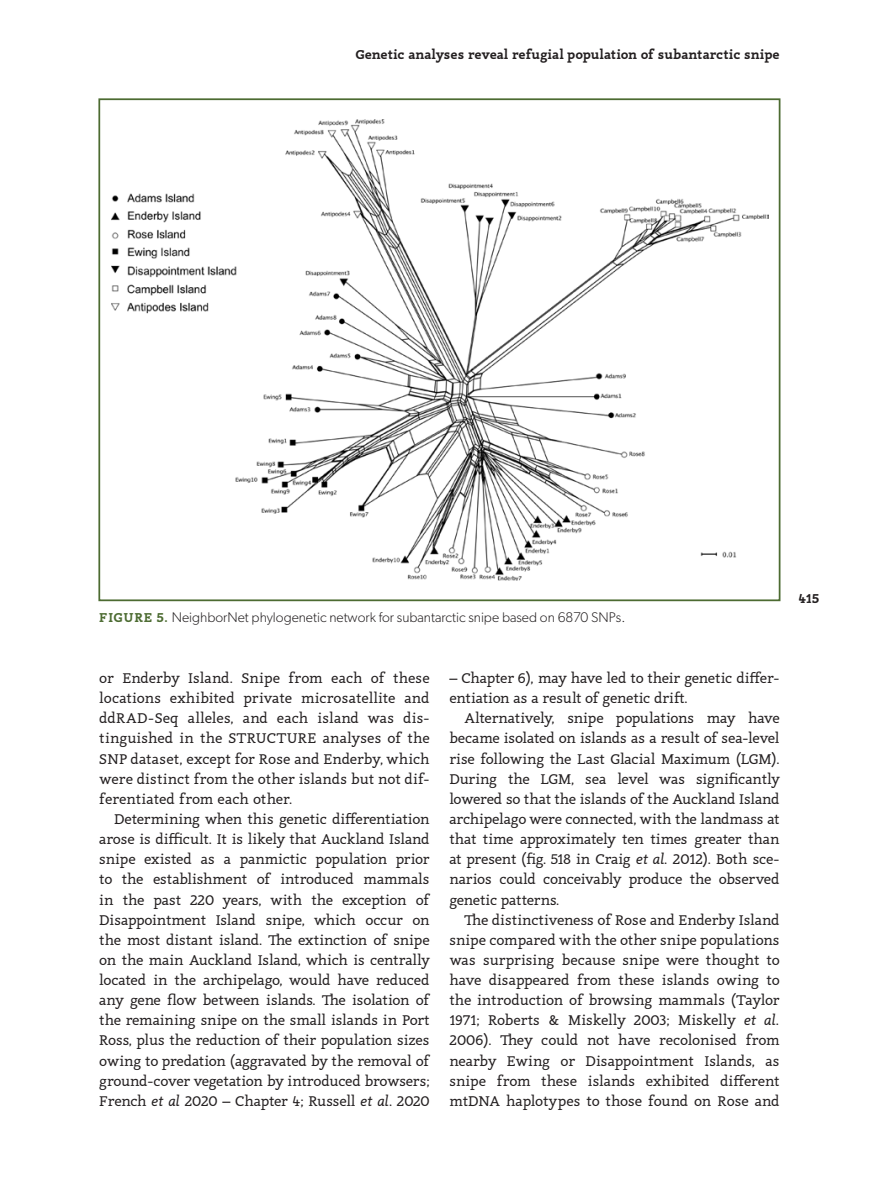
<style>
.page{position:relative;width:869px;height:1191px;background:#fff}
.page>*{position:absolute;margin:0;border:0;box-sizing:border-box;transform-origin:0 0}
.Body{font:14.35px/20.1px "Canape Serif";letter-spacing:-.02em;color:#231f20;text-align:justify}
.Body_First{font:14.35px/20.1px "Canape Serif";letter-spacing:-.005em;color:#231f20;text-align:justify}
.captions{font:300 14px "Gibson";color:#231f20}
.t1{font:700 13.12px "Canape Serif";color:#231f20}
.s1{font-family:"Canape Serif";font-weight:700;font-size:13.12px;color:#4c6b31}
.s2{font-style:italic}
</style>
<div class="page">
<img style="left:111px;top:119px;width:656px;height:461px">
<div style="left:98px;top:98px;width:682px;height:503px;border:2px solid #4c6b31"></div>
<p class="t1" style="left:355px;top:46px;width:426px">Genetic analyses reveal refugial population of subantarctic snipe</p>
<p class="captions" style="left:99px;top:609px;width:527px"><span class="s1">FIGURE 5.</span> NeighborNet phylogenetic network for subantarctic snipe based on 6870 SNPs.</p>
<p class="Body_First" style="left:99px;top:668px;width:332px">or Enderby Island. Snipe from each of these locations exhibited private microsatellite and ddRAD-Seq alleles, and each island was dis&shy;tinguished in the STRUCTURE analyses of the SNP dataset, except for Rose and Enderby, which were distinct from the other islands but not dif&shy;ferentiated from each other.</p>
<p class="Body" style="left:99px;top:809px;width:332px;text-indent:15px">Determining when this genetic differentiation arose is difficult. It is likely that Auckland Island snipe existed as a panmictic population prior to the establishment of introduced mammals in the past 220 years, with the exception of Disappointment Island snipe, which occur on the most distant island. The extinction of snipe on the main Auckland Island, which is centrally located in the archipelago, would have reduced any gene flow between islands. The isolation of the remaining snipe on the small islands in Port Ross, plus the reduction of their population sizes owing to predation (aggravated by the removal of ground-cover vegetation by introduced browsers; French <span class="s2">et al</span> 2020 – Chapter 4; Russell <span class="s2">et al</span>. 2020</p>
<p class="Body" style="left:449px;top:668px;width:331px">– Chapter 6), may have led to their genetic differ&shy;entiation as a result of genetic drift.</p>
<p class="Body" style="left:449px;top:708px;width:332px;text-indent:15px">Alternatively, snipe populations may have became isolated on islands as a result of sea-level rise following the Last Glacial Maximum (LGM).<br>During the LGM, sea level was significantly lowered so that the islands of the Auckland Island archipelago were connected, with the landmass at that time approximately ten times greater than at present (fig. 518 in Craig <span class="s2">et al.</span> 2012). Both sce&shy;narios could conceivably produce the observed genetic patterns.</p>
<p class="Body" style="left:449px;top:909px;width:332px;text-indent:15px">The distinctiveness of Rose and Enderby Island snipe compared with the other snipe populations was surprising because snipe were thought to have disappeared from these islands owing to the introduction of browsing mammals (Taylor 1971; Roberts &amp; Miskelly 2003; Miskelly <span class="s2">et al.<br></span>2006). They could not have recolonised from nearby Ewing or Disappointment Islands, as snipe from these islands exhibited different mtDNA haplotypes to those found on Rose and</p>
<p class="t1" style="left:798px;top:589px;width:22px">415</p>
</div>
